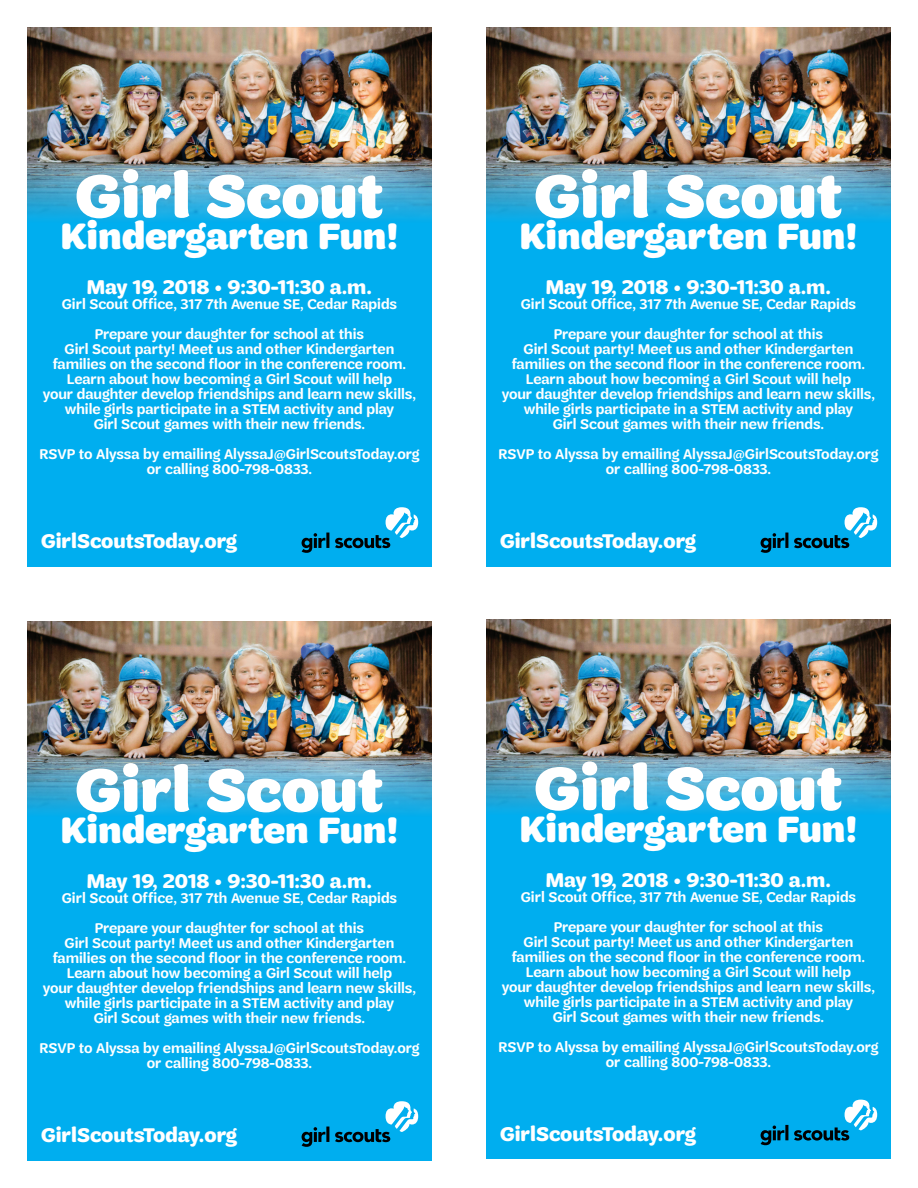
<style>
.page{position:relative;width:918px;height:1188px;background:#fff}
.page>*{position:absolute;margin:0;border:0;box-sizing:border-box;transform-origin:0 0}
.t1{font:900 63.9px "Trefoil Sans";color:#fff}
.t2{font:900 38.55px "Trefoil Sans";color:#fff}
.t3{font:700 21px "Trefoil Sans";color:#fff}
.t4{font:600 15px/15px "Trefoil Sans";color:#fff;text-align:center}
</style>
<div class="page">
<img style="left:27px;top:27px;width:405px;height:540px">
<svg style="left:302px;top:507px;width:116px;height:46px;background:#17a2d6"></svg>
<img style="left:486px;top:27px;width:405px;height:540px">
<svg style="left:761px;top:507px;width:116px;height:46px;background:#17a2d6"></svg>
<img style="left:27px;top:621px;width:405px;height:540px">
<svg style="left:302px;top:1101px;width:116px;height:46px;background:#17a2d6"></svg>
<img style="left:486px;top:619px;width:405px;height:540px">
<svg style="left:761px;top:1100px;width:116px;height:45px;background:#17a1d5"></svg>
<h1 class="t1" style="left:75px;top:160px;width:310px">Girl Scout</h1>
<h2 class="t2" style="left:61px;top:215px;width:339px">Kindergarten Fun!</h2>
<h3 class="t3" style="left:87px;top:276px;width:287px">May 19, 2018 • 9:30-11:30 a.m.</h3>
<p class="t4" style="left:62px;top:289px;width:337px;line-height:30px">Girl Scout Office, 317 7th Avenue SE, Cedar Rapids<br>Prepare your daughter for school at this</p>
<p class="t4" style="left:43px;top:342px;width:375px">Girl Scout party! Meet us and other Kindergarten families on the second floor in the conference room.<br>Learn about how becoming a Girl Scout will help<br>your daughter develop friendships and learn new skills, while girls participate in a STEM activity and play<br>Girl Scout games with their new friends.</p>
<p class="t4" style="left:40px;top:447px;width:381px">RSVP to Alyssa by emailing AlyssaJ@GirlScoutsToday.org or calling 800-798-0833.</p>
<h3 class="t3" style="left:41px;top:529px;width:198px">GirlScoutsToday.org</h3>
<h1 class="t1" style="left:534px;top:160px;width:310px">Girl Scout</h1>
<h2 class="t2" style="left:520px;top:215px;width:339px">Kindergarten Fun!</h2>
<h3 class="t3" style="left:546px;top:276px;width:287px">May 19, 2018 • 9:30-11:30 a.m.</h3>
<p class="t4" style="left:521px;top:289px;width:337px;line-height:30px">Girl Scout Office, 317 7th Avenue SE, Cedar Rapids<br>Prepare your daughter for school at this</p>
<p class="t4" style="left:502px;top:342px;width:375px">Girl Scout party! Meet us and other Kindergarten families on the second floor in the conference room.<br>Learn about how becoming a Girl Scout will help<br>your daughter develop friendships and learn new skills, while girls participate in a STEM activity and play<br>Girl Scout games with their new friends.</p>
<p class="t4" style="left:499px;top:447px;width:381px">RSVP to Alyssa by emailing AlyssaJ@GirlScoutsToday.org or calling 800-798-0833.</p>
<h3 class="t3" style="left:500px;top:529px;width:198px">GirlScoutsToday.org</h3>
<h1 class="t1" style="left:75px;top:754px;width:310px">Girl Scout</h1>
<h2 class="t2" style="left:61px;top:809px;width:339px">Kindergarten Fun!</h2>
<h3 class="t3" style="left:87px;top:870px;width:287px">May 19, 2018 • 9:30-11:30 a.m.</h3>
<p class="t4" style="left:62px;top:883px;width:337px;line-height:30px">Girl Scout Office, 317 7th Avenue SE, Cedar Rapids<br>Prepare your daughter for school at this</p>
<p class="t4" style="left:43px;top:936px;width:375px">Girl Scout party! Meet us and other Kindergarten families on the second floor in the conference room.<br>Learn about how becoming a Girl Scout will help<br>your daughter develop friendships and learn new skills, while girls participate in a STEM activity and play<br>Girl Scout games with their new friends.</p>
<p class="t4" style="left:40px;top:1041px;width:381px">RSVP to Alyssa by emailing AlyssaJ@GirlScoutsToday.org or calling 800-798-0833.</p>
<h3 class="t3" style="left:41px;top:1123px;width:198px">GirlScoutsToday.org</h3>
<h1 class="t1" style="left:534px;top:753px;width:310px">Girl Scout</h1>
<h2 class="t2" style="left:520px;top:807px;width:339px">Kindergarten Fun!</h2>
<h3 class="t3" style="left:546px;top:868px;width:287px">May 19, 2018 • 9:30-11:30 a.m.</h3>
<p class="t4" style="left:521px;top:882px;width:337px;line-height:30px">Girl Scout Office, 317 7th Avenue SE, Cedar Rapids<br>Prepare your daughter for school at this</p>
<p class="t4" style="left:502px;top:934px;width:375px">Girl Scout party! Meet us and other Kindergarten families on the second floor in the conference room.<br>Learn about how becoming a Girl Scout will help<br>your daughter develop friendships and learn new skills, while girls participate in a STEM activity and play<br>Girl Scout games with their new friends.</p>
<p class="t4" style="left:499px;top:1039px;width:381px">RSVP to Alyssa by emailing AlyssaJ@GirlScoutsToday.org or calling 800-798-0833.</p>
<h3 class="t3" style="left:500px;top:1122px;width:198px">GirlScoutsToday.org</h3>
</div>
